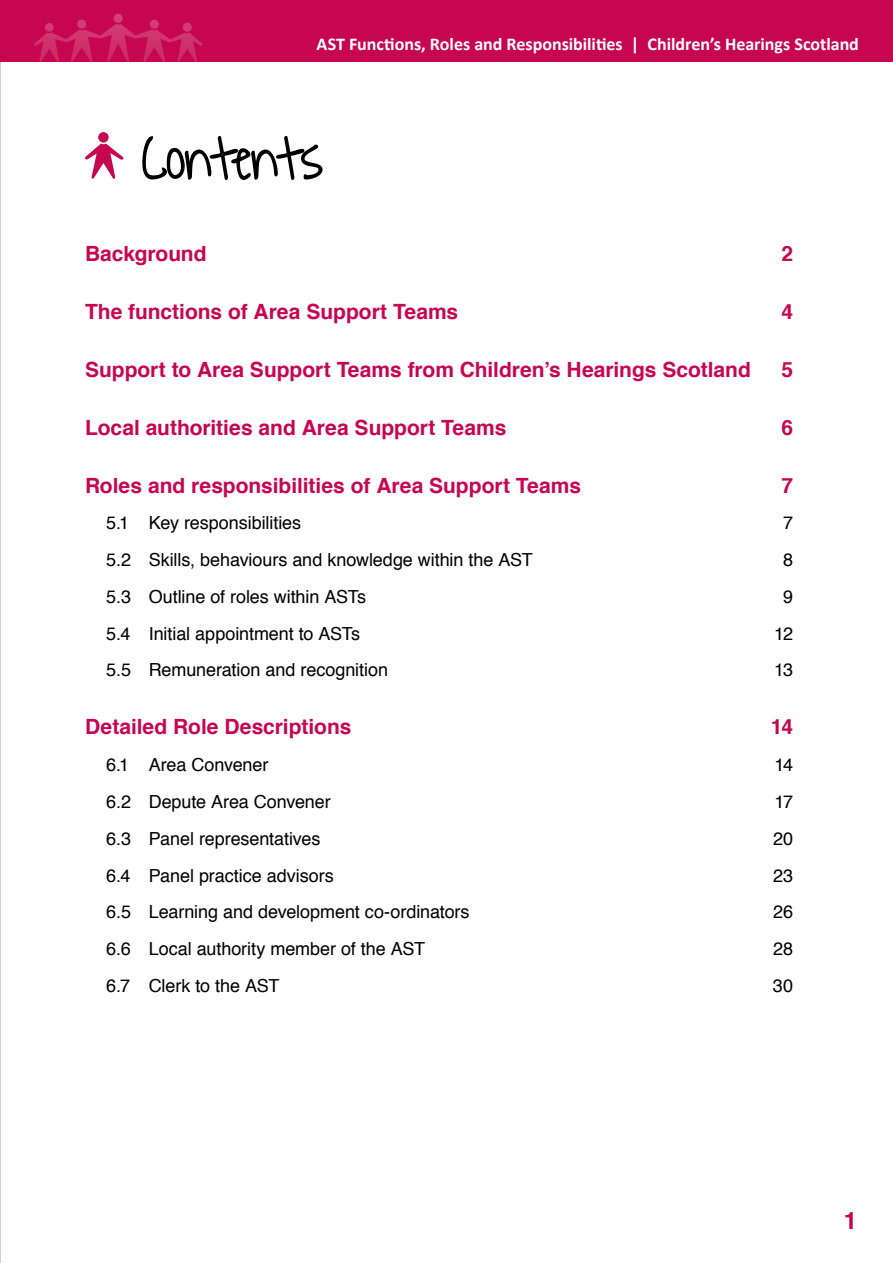
<style>
.page{position:relative;width:893px;height:1263px;background:#fff}
.page>*{position:absolute;margin:0;border:0;box-sizing:border-box;transform-origin:0 0}
.t1{font:51px "Waitingforthe Sunrise";letter-spacing:-.015em;color:#000}
.t2{font:700 24px "Helvetica";color:#c60651}
.t3{font:700 21px "Helvetica";color:#c60651}
.t4{font:18px "Helvetica";letter-spacing:-.005em;color:#000}
.t5{font:700 18px "Calibri";color:#fff}
</style>
<div class="page">
<div style="left:0;top:0;width:893px;height:62px;background:#c60651"></div>
<svg style="left:34px;top:14px;width:169px;height:48px"></svg>
<div style="left:98px;top:132px;width:11px;height:11px;background:#c60651;border-radius:50%"></div>
<svg style="left:85px;top:144px;width:38px;height:35px"></svg>
<svg style="left:142px;top:135px;width:181px;height:45px"></svg>
<p class="t5" style="left:317px;top:33px;width:544px">AST Functions, Roles and Responsibilities | Children’s Hearings Scotland</p>
<h1 class="t1" style="left:142px;top:131px;width:182px">Contents</h1>
<p class="t3" style="left:85px;top:236px;width:123px">Background</p>
<p class="t3" style="left:781px;top:236px;width:13px">2</p>
<p class="t3" style="left:85px;top:294px;width:375px">The functions of Area Support Teams</p>
<p class="t3" style="left:781px;top:294px;width:13px">4</p>
<p class="t3" style="left:85px;top:352px;width:667px">Support to Area Support Teams from Children’s Hearings Scotland</p>
<p class="t3" style="left:781px;top:352px;width:13px">5</p>
<p class="t3" style="left:85px;top:410px;width:423px">Local authorities and Area Support Teams</p>
<p class="t3" style="left:781px;top:410px;width:13px">6</p>
<p class="t3" style="left:85px;top:468px;width:497px">Roles and responsibilities of Area Support Teams</p>
<p class="t3" style="left:781px;top:468px;width:13px">7</p>
<p class="t4" style="left:106px;top:509px;width:196px">5.1 Key responsibilities</p>
<p class="t4" style="left:783px;top:509px;width:12px">7</p>
<p class="t4" style="left:106px;top:546px;width:428px">5.2 Skills, behaviours and knowledge within the AST</p>
<p class="t4" style="left:783px;top:546px;width:12px">8</p>
<p class="t4" style="left:106px;top:583px;width:261px">5.3 Outline of roles within ASTs</p>
<p class="t4" style="left:783px;top:583px;width:12px">9</p>
<p class="t4" style="left:106px;top:619px;width:255px">5.4 Initial appointment to ASTs</p>
<p class="t4" style="left:774px;top:619px;width:20px">12</p>
<p class="t4" style="left:106px;top:656px;width:283px">5.5 Remuneration and recognition</p>
<p class="t4" style="left:774px;top:656px;width:20px">13</p>
<p class="t3" style="left:85px;top:710px;width:268px">Detailed Role Descriptions</p>
<p class="t3" style="left:771px;top:710px;width:24px">14</p>
<p class="t4" style="left:106px;top:751px;width:164px">6.1 Area Convener</p>
<p class="t4" style="left:774px;top:751px;width:20px">14</p>
<p class="t4" style="left:106px;top:788px;width:226px">6.2 Depute Area Convener</p>
<p class="t4" style="left:774px;top:788px;width:20px">17</p>
<p class="t4" style="left:106px;top:824px;width:216px">6.3 Panel representatives</p>
<p class="t4" style="left:773px;top:824px;width:21px">20</p>
<p class="t4" style="left:106px;top:861px;width:229px">6.4 Panel practice advisors</p>
<p class="t4" style="left:773px;top:861px;width:21px">23</p>
<p class="t4" style="left:106px;top:898px;width:365px">6.5 Learning and development co-ordinators</p>
<p class="t4" style="left:773px;top:898px;width:21px">26</p>
<p class="t4" style="left:106px;top:935px;width:320px">6.6 Local authority member of the AST</p>
<p class="t4" style="left:773px;top:935px;width:21px">28</p>
<p class="t4" style="left:106px;top:971px;width:175px">6.7 Clerk to the AST</p>
<p class="t4" style="left:773px;top:971px;width:22px">30</p>
<h2 class="t2" style="left:844px;top:1201px;width:15px">1</h2>
</div>
